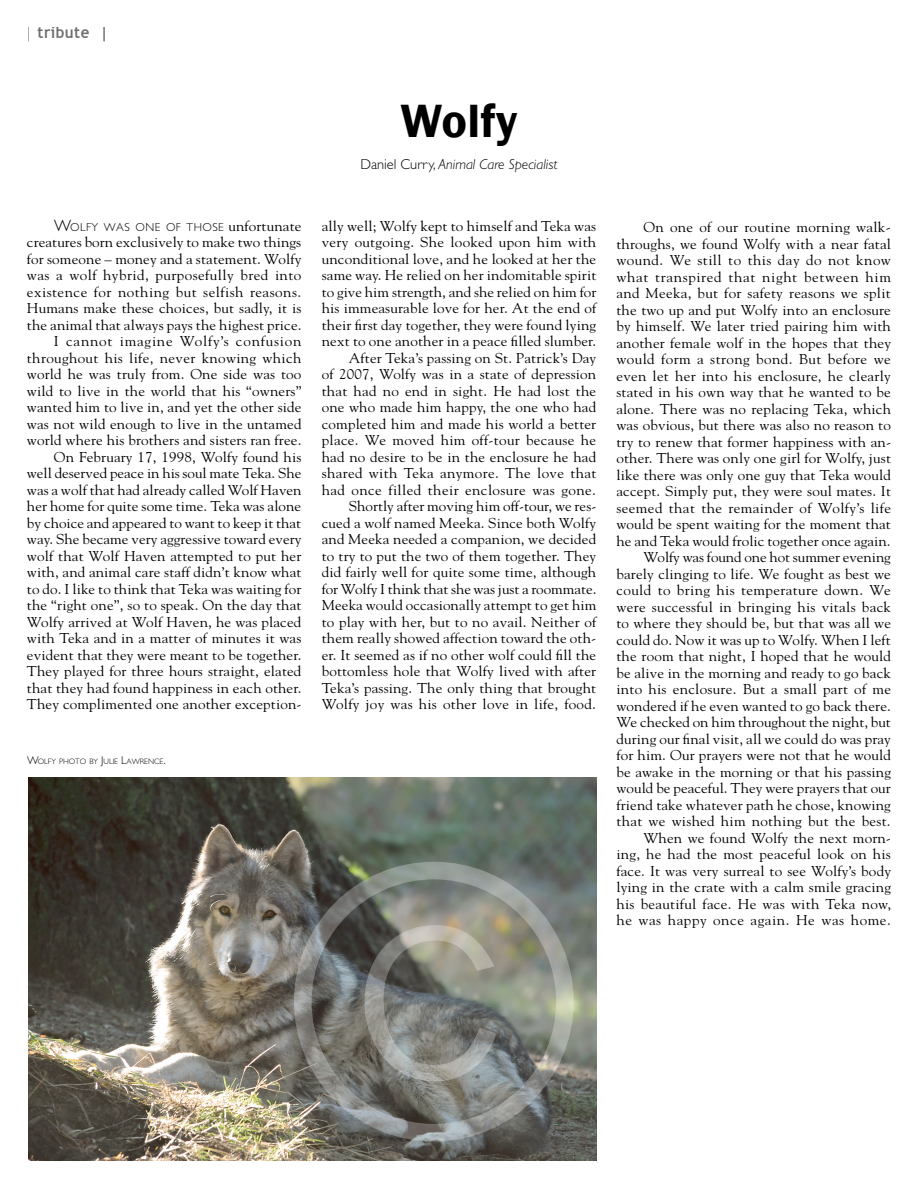
<style>
.page{position:relative;width:918px;height:1188px;background:#fff}
.page>*{position:absolute;margin:0;border:0;box-sizing:border-box;transform-origin:0 0}
.t1{font:600 48px "Franklin Gothic";letter-spacing:.005em;color:#000}
.t2{font:700 16.5px "Trebuchet MS";letter-spacing:.03em;color:#6d6f71;scale:.91 1}
.t3{font:italic 300 14.4px "Gill Sans Std";color:#000}
.t4{font:14.25px/16.5px "Goudy Std";letter-spacing:.01em;color:#000;text-align:right;scale:1.05 1}
.t5{font:300 11.55px "Gill Sans Std";letter-spacing:.035em;color:#000}
.t6{font:300 7.8px "Gill Sans Std";color:#000}
.s1{font-size:16.5px}
.s2{font-family:"Goudy Std";font-weight:400;font-size:14.25px}
.s3{font-size:11.25px}
.s4{font-style:normal}
</style>
<div class="page">
<img style="left:28px;top:777px;width:568px;height:384px">
<svg style="left:294px;top:862px;width:280px;height:280px;background:#7d7f79"></svg>
<p class="t2" style="left:23px;top:22px;width:95px">| tribute |</p>
<p class="t5" style="left:54px;top:221px;width:249px"><span class="s1">W</span>OLFY WAS ONE OF THOSE <span class="s2">unfortunate</span></p>
<p class="t4" style="left:27px;top:234px;width:263px">creatures born exclusively to make two things for someone – money and a statement. Wolfy was a wolf hybrid, purposefully bred into existence for nothing but selfish reasons.<br>Humans make these choices, but sadly, it is the animal that always pays the highest price.<br>I cannot imagine Wolfy’s confusion throughout his life, never knowing which world he was truly from. One side was too wild to live in the world that his “owners” wanted him to live in, and yet the other side was not wild enough to live in the untamed world where his brothers and sisters ran free.<br>On February 17, 1998, Wolfy found his well deserved peace in his soul mate Teka. She was a wolf that had already called Wolf Haven her home for quite some time. Teka was alone by choice and appeared to want to keep it that way. She became very aggressive toward every wolf that Wolf Haven attempted to put her with, and animal care staff didn’t know what to do. I like to think that Teka was waiting for the “right one”, so to speak. On the day that Wolfy arrived at Wolf Haven, he was placed with Teka and in a matter of minutes it was evident that they were meant to be together.<br>They played for three hours straight, elated that they had found happiness in each other.<br>They complimented one another exception-</p>
<p class="t6" style="left:27px;top:757px;width:140px"><span class="s3">W</span>OLFY PHOTO BY <span class="s3">J</span>ULIE <span class="s3">L</span>AWRENCE<span class="s3">.</span></p>
<h1 class="t1" style="left:401px;top:92px;width:118px">Wolfy</h1>
<p class="t3" style="left:360px;top:156px;width:199px"><span class="s4">Daniel Curry,</span> Animal Care Specialist</p>
<p class="t4" style="left:322px;top:218px;width:263px">ally well; Wolfy kept to himself and Teka was very outgoing. She looked upon him with unconditional love, and he looked at her the same way. He relied on her indomitable spirit to give him strength, and she relied on him for his immeasurable love for her. At the end of their first day together, they were found lying next to one another in a peace filled slumber.<br>After Teka’s passing on St. Patrick’s Day<br>of 2007, Wolfy was in a state of depression that had no end in sight. He had lost the one who made him happy, the one who had completed him and made his world a better place. We moved him off-tour because he had no desire to be in the enclosure he had shared with Teka anymore. The love that had once filled their enclosure was gone.<br>Shortly after moving him off-tour, we res&shy;cued a wolf named Meeka. Since both Wolfy and Meeka needed a companion, we decided to try to put the two of them together. They did fairly well for quite some time, although for Wolfy I think that she was just a roommate.<br>Meeka would occasionally attempt to get him to play with her, but to no avail. Neither of them really showed affection toward the oth&shy;er. It seemed as if no other wolf could fill the bottomless hole that Wolfy lived with after Teka’s passing. The only thing that brought Wolfy joy was his other love in life, food.</p>
<p class="t4" style="left:616px;top:219px;width:263px">On one of our routine morning walk&shy;throughs, we found Wolfy with a near fatal wound. We still to this day do not know what transpired that night between him and Meeka, but for safety reasons we split the two up and put Wolfy into an enclosure by himself. We later tried pairing him with another female wolf in the hopes that they would form a strong bond. But before we even let her into his enclosure, he clearly stated in his own way that he wanted to be alone. There was no replacing Teka, which was obvious, but there was also no reason to try to renew that former happiness with an&shy;other. There was only one girl for Wolfy, just like there was only one guy that Teka would accept. Simply put, they were soul mates. It seemed that the remainder of Wolfy’s life would be spent waiting for the moment that he and Teka would frolic together once again.<br>Wolfy was found one hot summer evening barely clinging to life. We fought as best we could to bring his temperature down. We were successful in bringing his vitals back to where they should be, but that was all we could do. Now it was up to Wolfy. When I left the room that night, I hoped that he would be alive in the morning and ready to go back into his enclosure. But a small part of me wondered if he even wanted to go back there.<br>We checked on him throughout the night, but during our final visit, all we could do was pray for him. Our prayers were not that he would be awake in the morning or that his passing would be peaceful. They were prayers that our friend take whatever path he chose, knowing that we wished him nothing but the best.<br>When we found Wolfy the next morn&shy;ing, he had the most peaceful look on his face. It was very surreal to see Wolfy’s body lying in the crate with a calm smile gracing his beautiful face. He was with Teka now, he was happy once again. He was home.</p>
</div>
